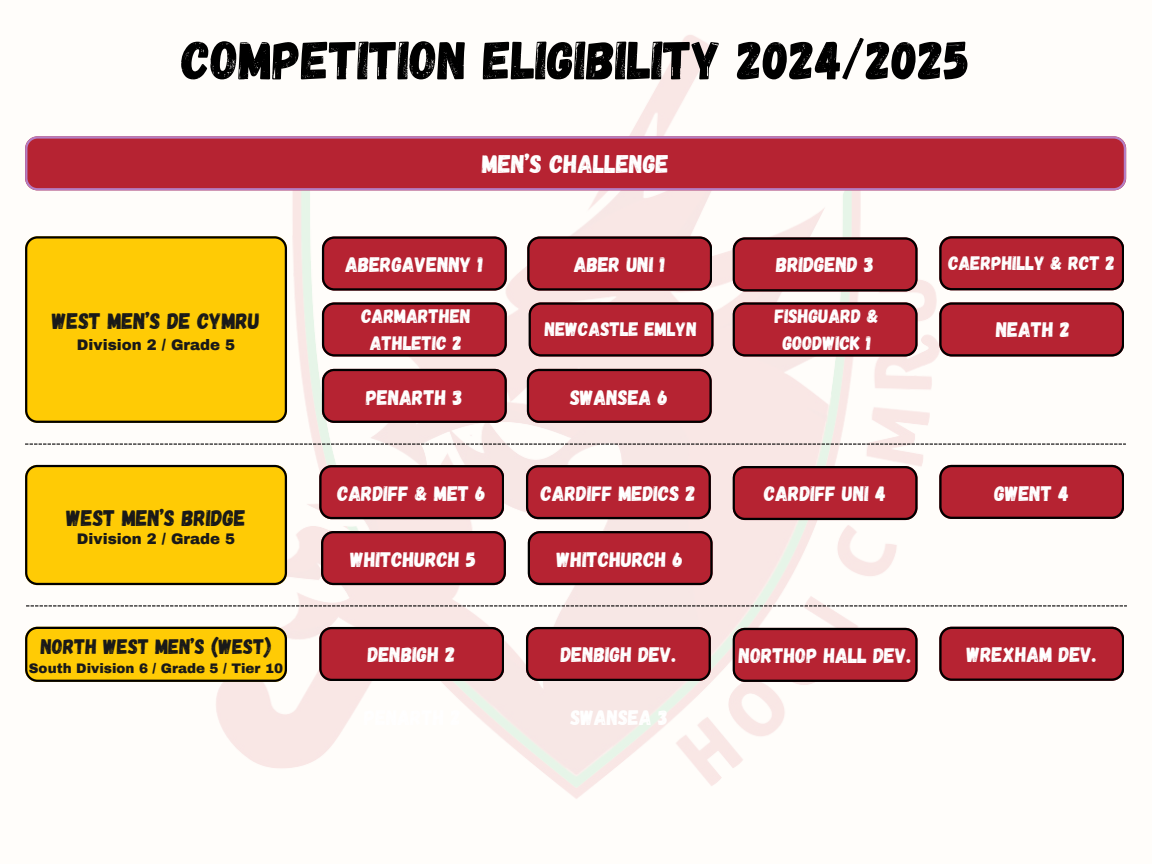
<style>
.page{position:relative;width:1152px;height:864px;background:#fffdfa}
.page>*{position:absolute;margin:0;border:0;box-sizing:border-box;transform-origin:0 0}
.t1{font:54px "Gagalin";color:#000}
.t2{font:25.5px "Gagalin";color:#fff}
.t3{font:22.5px "Gagalin";color:#191919}
.t4{font:21px "Gagalin";color:#fff}
.t5{font:21px "Gagalin";color:#191919}
.t6{font:19.5px/27px "Gagalin";color:#fff;text-align:center}
.t7{font:900 15px "Archivo";color:#191919}
.t8{font:900 13.5px "Archivo";color:#191919}
</style>
<div class="page">
<img style="left:134px;top:35px;width:884px;height:764px">
<svg style="left:25px;top:136px;width:1101px;height:54px;background:#b62b3e"></svg>
<svg style="left:25px;top:444px;width:1101px;height:1px"></svg>
<svg style="left:25px;top:465px;width:262px;height:120px;background:#f2c005"></svg>
<svg style="left:319px;top:465px;width:185px;height:54px;background:#a4222f"></svg>
<svg style="left:526px;top:465px;width:184px;height:54px;background:#a5212f"></svg>
<svg style="left:733px;top:466px;width:184px;height:54px;background:#a4212f"></svg>
<svg style="left:939px;top:465px;width:185px;height:54px;background:#a4222f"></svg>
<svg style="left:321px;top:531px;width:185px;height:54px;background:#a4222f"></svg>
<svg style="left:528px;top:531px;width:184px;height:54px;background:#a5212f"></svg>
<div style="left:25px;top:236px;width:262px;height:187px;background:#ffcb05"></div>
<svg style="left:322px;top:237px;width:184px;height:54px;background:#a62230"></svg>
<svg style="left:527px;top:237px;width:185px;height:54px;background:#a62230"></svg>
<svg style="left:733px;top:237px;width:184px;height:54px;background:#a62230"></svg>
<svg style="left:939px;top:236px;width:185px;height:54px;background:#a52230"></svg>
<svg style="left:322px;top:302px;width:184px;height:54px;background:#a62230"></svg>
<svg style="left:529px;top:302px;width:184px;height:54px;background:#a62230"></svg>
<svg style="left:322px;top:369px;width:184px;height:54px;background:#a5212f"></svg>
<svg style="left:733px;top:302px;width:184px;height:54px;background:#a62230"></svg>
<svg style="left:939px;top:302px;width:185px;height:54px;background:#a62330"></svg>
<svg style="left:527px;top:369px;width:184px;height:54px;background:#a5212f"></svg>
<svg style="left:25px;top:627px;width:262px;height:55px;background:#e7b906"></svg>
<svg style="left:319px;top:627px;width:185px;height:54px;background:#a4212f"></svg>
<svg style="left:526px;top:627px;width:184px;height:54px;background:#a5212f"></svg>
<svg style="left:733px;top:628px;width:184px;height:54px;background:#a5212f"></svg>
<svg style="left:939px;top:627px;width:185px;height:54px;background:#a5222f"></svg>
<svg style="left:26px;top:605px;width:1101px;height:1px"></svg>
<p class="t1" style="left:182px;top:25px;width:790px">COMPETITION ELIGIBILITY 2024/2025</p>
<h3 class="t3" style="left:52px;top:306px;width:209px">WEST MEN’S DE CYMRU</h3>
<h3 class="t7" style="left:77px;top:337px;width:160px">Division 2 / Grade 5</h3>
<h4 class="t3" style="left:66px;top:503px;width:181px">WEST MEN’S BRIDGE</h4>
<h3 class="t7" style="left:77px;top:531px;width:160px">Division 2 / Grade 5</h3>
<h3 class="t2" style="left:482px;top:147px;width:189px">MEN’S CHALLENGE</h3>
<h3 class="t4" style="left:345px;top:251px;width:139px">ABERGAVENNY 1</h3>
<h3 class="t4" style="left:574px;top:251px;width:93px">ABER UNI 1</h3>
<h4 class="t4" style="left:776px;top:251px;width:100px">BRIDGEND 3</h4>
<h3 class="t6" style="left:948px;top:249px;width:168px">CAERPHILLY &amp; RCT 2</h3>
<h3 class="t6" style="left:361px;top:301px;width:111px">CARMARTHEN<br>ATHLETIC 2</h3>
<h3 class="t6" style="left:775px;top:301px;width:106px">FISHGUARD &amp;<br>GOODWICK 1</h3>
<h1 class="t6" style="left:545px;top:315px;width:154px">NEWCASTLE EMLYN</h1>
<p class="t4" style="left:996px;top:316px;width:75px">NEATH 2</p>
<h2 class="t4" style="left:366px;top:384px;width:98px">PENARTH 3</h2>
<h4 class="t4" style="left:570px;top:384px;width:100px">SWANSEA 6</h4>
<h3 class="t4" style="left:337px;top:480px;width:150px">CARDIFF &amp; MET 6</h3>
<h3 class="t4" style="left:541px;top:480px;width:157px">CARDIFF MEDICS 2</h3>
<h3 class="t4" style="left:764px;top:480px;width:123px">CARDIFF UNI 4</h3>
<h3 class="t4" style="left:995px;top:480px;width:76px">GWENT 4</h3>
<h3 class="t4" style="left:351px;top:546px;width:127px">WHITCHURCH 5</h3>
<h4 class="t4" style="left:557px;top:546px;width:128px">WHITCHURCH 6</h4>
<h3 class="t5" style="left:41px;top:633px;width:232px">NORTH WEST MEN’S (WEST)</h3>
<h3 class="t4" style="left:368px;top:641px;width:89px">DENBIGH 2</h3>
<p class="t4" style="left:561px;top:641px;width:117px">DENBIGH DEV.</p>
<h3 class="t4" style="left:739px;top:642px;width:174px">NORTHOP HALL DEV.</h3>
<h3 class="t4" style="left:967px;top:641px;width:131px">WREXHAM DEV.</h3>
<p class="t8" style="left:29px;top:661px;width:256px">South Division 6 / Grade 5 / Tier 10</p>
<h3 class="t4" style="left:570px;top:704px;width:99px">SWANSEA 3</h3>
</div>
